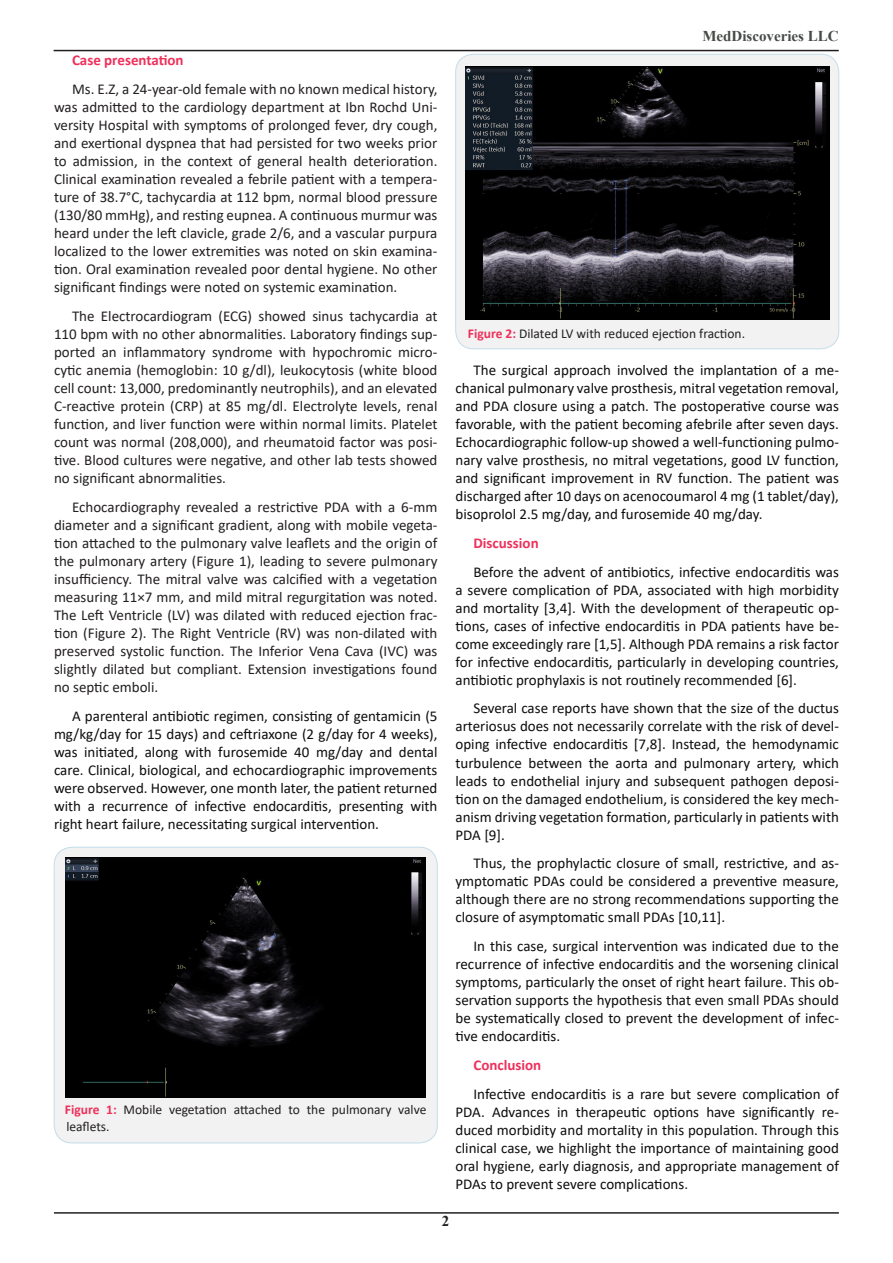
<style>
.page{position:relative;width:893px;height:1263px;background:#fff}
.page>*{position:absolute;margin:0;border:0;box-sizing:border-box;transform-origin:0 0}
.t1{font:15px/18px "Calibri";color:#0d0d0d;text-align:justify}
.t2{font:15px/18px "Calibri";color:#231f20;text-align:justify}
.t3{font:700 15px "Calibri";color:#ee305b}
.t4{font:700 15px "Times New Roman";color:#464b47}
.t5{font:700 15px "Times New Roman";color:#231f20}
.t6{font:13.5px/16.5px "Calibri";color:#231f20}
.s1{font-weight:700;color:#ee305b}
.s2{color:#231f20}
</style>
<div class="page">
<hr style="left:54px;top:50px;width:785px;height:1px;background:#231f20">
<hr style="left:54px;top:1212px;width:785px;height:2px;background:#231f20">
<div style="left:54px;top:847px;width:383px;height:296px;background:#f2f2f2;border-radius:18px"></div>
<div style="left:54px;top:847px;width:383px;height:296px;border:1px solid #c3ddeb;border-radius:18px"></div>
<img style="left:66px;top:858px;width:360px;height:239px">
<div style="left:456px;top:54px;width:383px;height:295px;background:#f2f2f2;border-radius:18px"></div>
<div style="left:455px;top:54px;width:384px;height:295px;border:1px solid #c3ddeb;border-radius:18px"></div>
<img style="left:465px;top:66px;width:364px;height:254px">
<p class="t3" style="left:72px;top:50px;width:113px">Case presentation</p>
<p class="t2" style="left:54px;top:80px;width:385px;text-indent:18px">Ms. E.Z, a 24-year-old female with no known medical history, was admitted to the cardiology department at Ibn Rochd Uni&shy;versity Hospital with symptoms of prolonged fever, dry cough, and exertional dyspnea that had persisted for two weeks prior to admission, in the context of general health deterioration.<br>Clinical examination revealed a febrile patient with a tempera&shy;ture of 38.7°C, tachycardia at 112 bpm, normal blood pressure (130/80 mmHg), and resting eupnea. A continuous murmur was heard under the left clavicle, grade 2/6, and a vascular purpura localized to the lower extremities was noted on skin examina&shy;tion. Oral examination revealed poor dental hygiene. No other significant findings were noted on systemic examination.</p>
<p class="t2" style="left:54px;top:306px;width:385px;text-indent:18px">The Electrocardiogram (ECG) showed sinus tachycardia at 110 bpm with no other abnormalities. Laboratory findings sup&shy;ported an inflammatory syndrome with hypochromic micro&shy;cytic anemia (hemoglobin: 10 g/dl), leukocytosis (white blood cell count: 13,000, predominantly neutrophils), and an elevated C-reactive protein (CRP) at 85 mg/dl. Electrolyte levels, renal function, and liver function were within normal limits. Platelet count was normal (208,000), and rheumatoid factor was posi&shy;tive. Blood cultures were negative, and other lab tests showed no significant abnormalities.</p>
<p class="t2" style="left:54px;top:497px;width:385px;text-indent:18px">Echocardiography revealed a restrictive PDA with a 6-mm diameter and a significant gradient, along with mobile vegeta&shy;tion attached to the pulmonary valve leaflets and the origin of the pulmonary artery (Figure 1), leading to severe pulmonary insufficiency. The mitral valve was calcified with a vegetation measuring 11×7 mm, and mild mitral regurgitation was noted.<br>The Left Ventricle (LV) was dilated with reduced ejection frac&shy;tion (Figure 2). The Right Ventricle (RV) was non-dilated with preserved systolic function. The Inferior Vena Cava (IVC) was slightly dilated but compliant. Extension investigations found no septic emboli.</p>
<p class="t1" style="left:54px;top:706px;width:385px;text-indent:18px">A parenteral antibiotic regimen, consisting of gentamicin (5 mg/kg/day for 15 days) and ceftriaxone (2 g/day for 4 weeks), was initiated, along with furosemide 40 mg/day and dental care. Clinical, biological, and echocardiographic improvements were observed. However, one month later, the patient returned with a recurrence of infective endocarditis, presenting with right heart failure, necessitating surgical intervention.</p>
<p class="t6" style="left:65px;top:1101px;width:363px"><span class="s1">Figure 1:</span> Mobile vegetation attached to the pulmonary valve leaflets.</p>
<p class="t4" style="left:702px;top:25px;width:138px">MedDiscoveries LLC</p>
<p class="t6" style="left:468px;top:324px;width:279px"><span class="s1">Figure 2:</span> Dilated LV with reduced ejection fraction.</p>
<p class="t1" style="left:455px;top:361px;width:385px;text-indent:18px">The surgical approach involved the implantation of a me&shy;chanical pulmonary valve prosthesis, mitral vegetation removal, and PDA closure using a patch. The postoperative course was favorable, with the patient becoming afebrile after seven days.<br>Echocardiographic follow-up showed a well-functioning pulmo&shy;nary valve prosthesis, no mitral vegetations, good LV function, and significant improvement in RV function. The patient was discharged after 10 days on acenocoumarol 4 mg (1 tablet/day), bisoprolol 2.5 mg/day, and furosemide 40 mg/day.</p>
<p class="t3" style="left:473px;top:532px;width:67px">Discussion</p>
<p class="t1" style="left:455px;top:562px;width:385px;text-indent:18px">Before the advent of antibiotics, infective endocarditis was a severe complication of PDA, associated with high morbidity and mortality [3,4]. With the development of therapeutic op&shy;tions, cases of infective endocarditis in PDA patients have be&shy;come exceedingly rare [1,5]. Although PDA remains a risk factor for infective endocarditis, particularly in developing countries, antibiotic prophylaxis is not routinely recommended [6].</p>
<p class="t1" style="left:455px;top:699px;width:385px;text-indent:18px">Several case reports have shown that the size of the ductus arteriosus does not necessarily correlate with the risk of devel&shy;oping infective endocarditis [7,8]. Instead, the hemodynamic turbulence between the aorta and pulmonary artery, which leads to endothelial injury and subsequent pathogen deposi&shy;tion on the damaged endothelium, is considered the key mech&shy;anism driving vegetation formation, particularly in patients with PDA [9].</p>
<p class="t1" style="left:455px;top:854px;width:385px;text-indent:18px">Thus, the prophylactic closure of small, restrictive, and as&shy;ymptomatic PDAs could be considered a preventive measure, although there are no strong recommendations supporting the closure of asymptomatic small PDAs [10,11].</p>
<p class="t1" style="left:455px;top:937px;width:385px;text-indent:18px">In this case, surgical intervention was indicated due to the recurrence of infective endocarditis and the worsening clinical symptoms, particularly the onset of right heart failure. This ob&shy;servation supports the hypothesis that even small PDAs should be systematically closed to prevent the development of infec&shy;tive endocarditis.</p>
<p class="t3" style="left:473px;top:1054px;width:69px">Conclusion</p>
<p class="t1" style="left:455px;top:1084px;width:385px;text-indent:18px">Infective endocarditis is a rare but severe complication of PDA. Advances in therapeutic options have significantly re&shy;duced morbidity and mortality in this population. Through this clinical case, we highlight the importance of maintaining good oral hygiene, early diagnosis, and appropriate management of PDAs to prevent severe complications<span class="s2">.</span></p>
<p class="t5" style="left:442px;top:1210px;width:9px">2</p>
</div>
